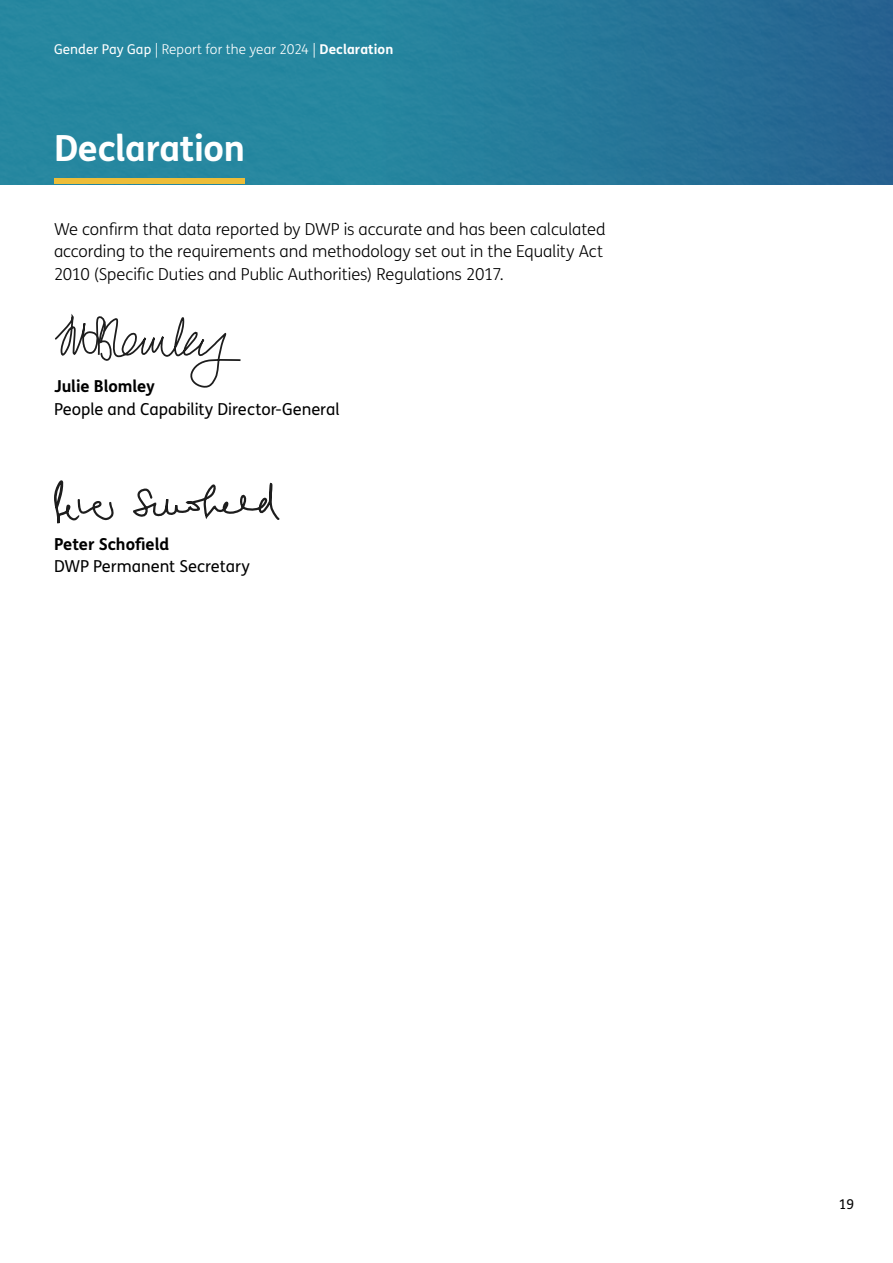
<style>
.page{position:relative;width:893px;height:1263px;background:#fff}
.page>*{position:absolute;margin:0;border:0;box-sizing:border-box;transform-origin:0 0}
.t1{font:700 36px "FS Me";letter-spacing:-.01em;color:#fff}
.t2{font:300 16.5px/22.5px "FS Me";letter-spacing:-.005em;color:#000}
.t3{font:16.5px "FS Me";letter-spacing:-.005em;color:#000}
.t4{font:700 16.5px "FS Me";letter-spacing:-.005em;color:#000}
.t5{font:300 13.5px "FS Me";letter-spacing:.005em;color:#fff}
.t6{font:13.5px "FS Me";color:#000}
.s1{font-weight:400}
.s2{font-weight:700}
</style>
<div class="page">
<img style="left:0;top:0;width:893px;height:184px">
<div style="left:54px;top:179px;width:191px;height:5px;background:#edbd38"></div>
<svg style="left:133px;top:482px;width:147px;height:38px"></svg>
<svg style="left:54px;top:480px;width:60px;height:43px"></svg>
<svg style="left:55px;top:314px;width:186px;height:74px"></svg>
<h1 class="t5" style="left:54px;top:40px;width:341px"><span class="s1">Gender Pay Gap</span> | Report for the year 2024 | <span class="s2">Declaration</span></h1>
<h1 class="t1" style="left:54px;top:120px;width:192px">Declaration</h1>
<h1 class="t2" style="left:54px;top:217px;width:553px">We confirm that data reported by DWP is accurate and has been calculated according to the requirements and methodology set out in the Equality Act<br>2010 (Specific Duties and Public Authorities) Regulations 2017.</h1>
<h1 class="t4" style="left:54px;top:373px;width:102px">Julie Blomley</h1>
<h1 class="t3" style="left:54px;top:397px;width:287px">People and Capability Director-General</h1>
<h1 class="t4" style="left:54px;top:531px;width:117px">Peter Schofield</h1>
<h1 class="t3" style="left:54px;top:555px;width:197px">DWP Permanent Secretary</h1>
<h1 class="t6" style="left:839px;top:1195px;width:17px">19</h1>
</div>
